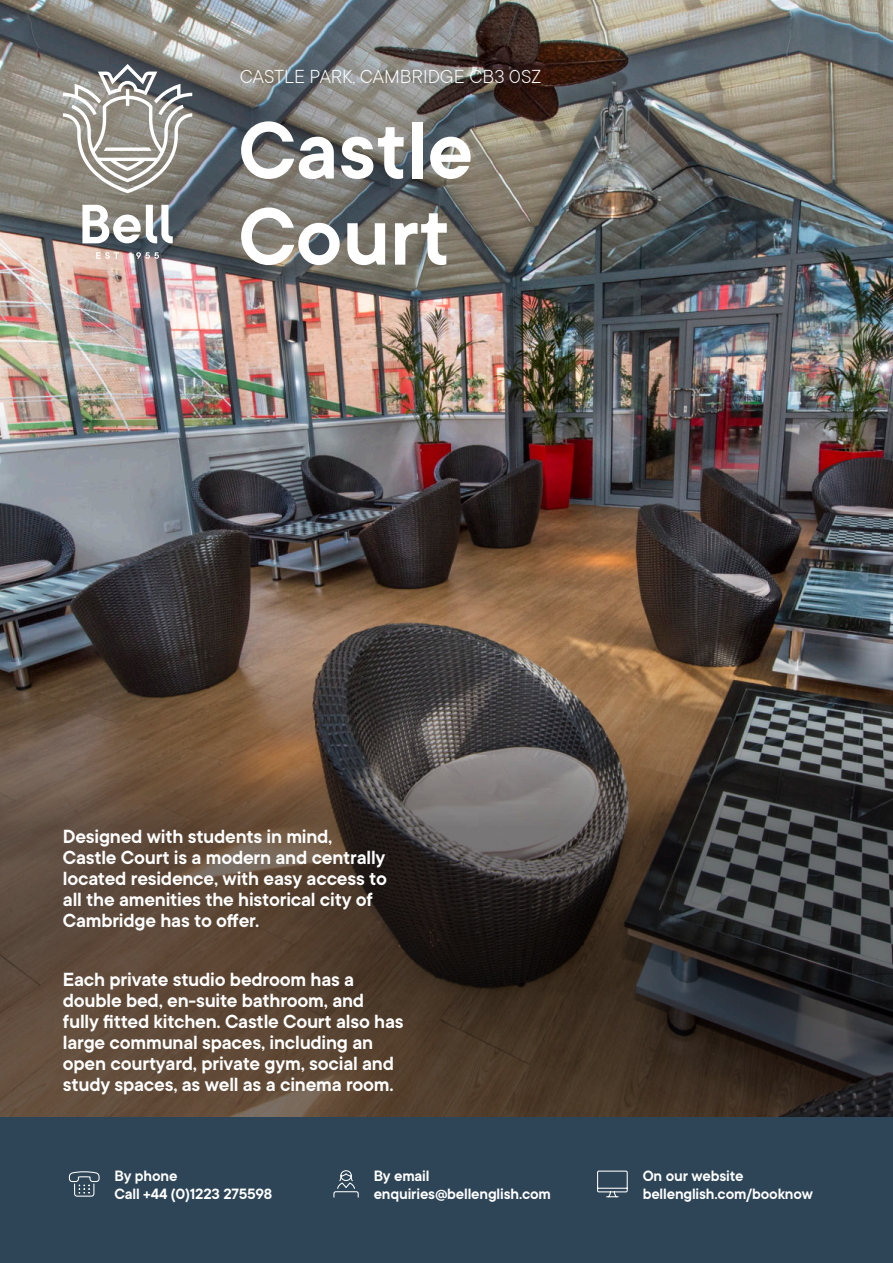
<style>
.page{position:relative;width:893px;height:1263px;background:#fff}
.page>*{position:absolute;margin:0;border:0;box-sizing:border-box;transform-origin:0 0}
.t1{font:600 90px/86.1px "TT Commons";color:#fff}
.t2{font:600 21px/21px "TT Commons";letter-spacing:-.01em;color:#fff}
.t3{font:300 21px "TT Commons";color:#fff}
.t4{font:600 16.5px/18px "TT Commons";letter-spacing:-.01em;color:#fff}
</style>
<div class="page">
<img style="left:0;top:0;width:893px;height:648px">
<svg style="left:0;top:648px;width:893px;height:470px;background:#504339"></svg>
<div style="left:0;top:1118px;width:893px;height:145px;background:#2e4557"></div>
<svg style="left:597px;top:1170px;width:31px;height:28px"></svg>
<svg style="left:68px;top:1171px;width:32px;height:26px"></svg>
<svg style="left:333px;top:1170px;width:26px;height:28px"></svg>
<svg style="left:82px;top:205px;width:91px;height:38px"></svg>
<svg style="left:96px;top:252px;width:23px;height:7px"></svg>
<svg style="left:129px;top:252px;width:30px;height:7px"></svg>
<svg style="left:63px;top:64px;width:129px;height:129px"></svg>
<p class="t3" style="left:240px;top:70px;width:303px">CASTLE PARK, CAMBRIDGE CB3 0SZ</p>
<h1 class="t1" style="left:238px;top:115px;width:236px">Castle<br>Court</h1>
<p class="t2" style="left:63px;top:828px;width:326px">Designed with students in mind, Castle Court is a modern and centrally located residence, with easy access to all the amenities the historical city of Cambridge has to offer.</p>
<p class="t2" style="left:63px;top:971px;width:342px">Each private studio bedroom has a double bed, en-suite bathroom, and fully fitted kitchen. Castle Court also has large communal spaces, including an open courtyard, private gym, social and study spaces, as well as a cinema room.</p>
<p class="t4" style="left:115px;top:1168px;width:159px">By phone<br>Call +44 (0)1223 275598</p>
<p class="t4" style="left:374px;top:1168px;width:179px">By email enquiries@bellenglish.com</p>
<p class="t4" style="left:643px;top:1168px;width:172px">On our website bellenglish.com/booknow</p>
</div>
